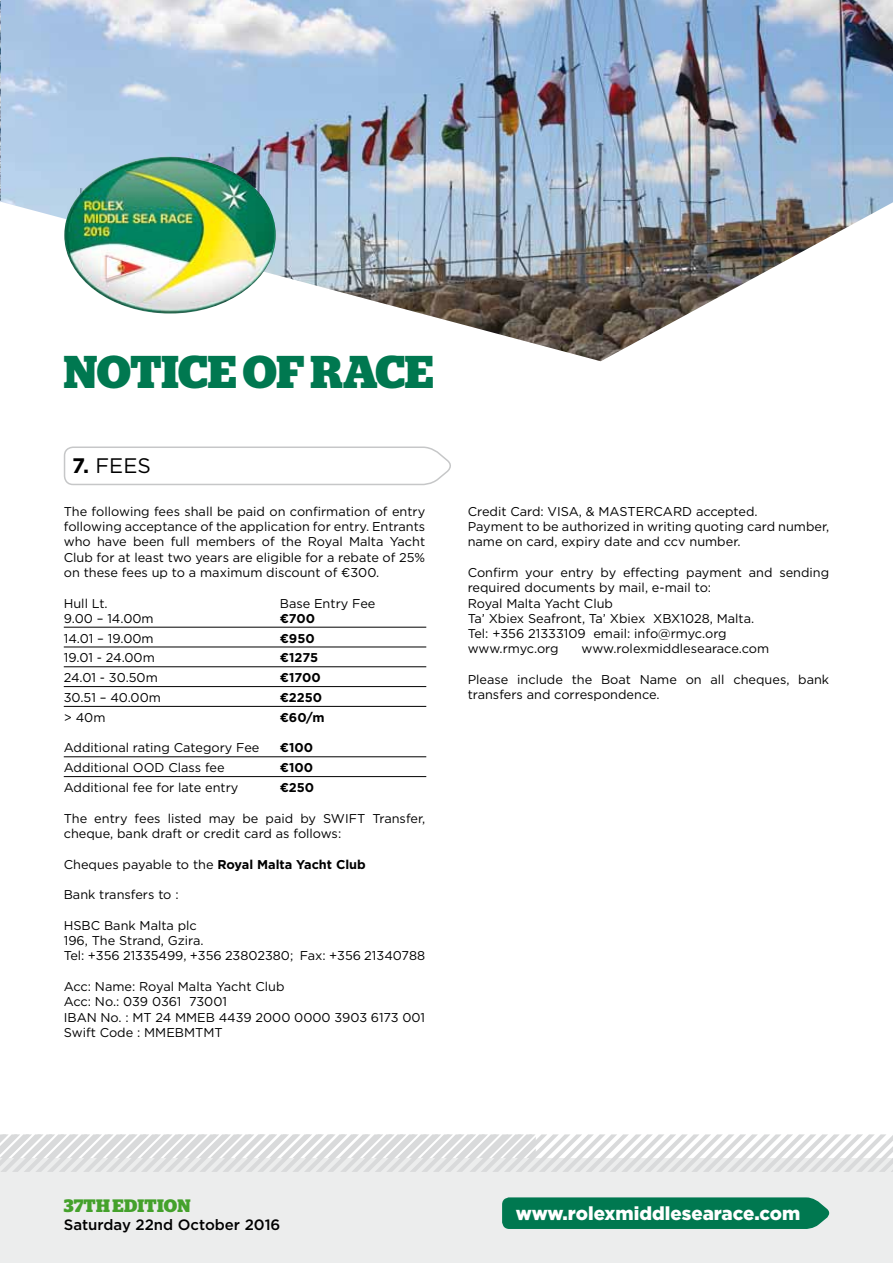
<style>
.page{position:relative;width:893px;height:1263px;background:#fff}
.page>*{position:absolute;margin:0;border:0;box-sizing:border-box;transform-origin:0 0}
.t1{font:700 45.9px "Stag";color:#007850}
.t2{font:21px "Gotham";color:#000}
.t3{font:900 18.75px "Gotham";color:#fff}
.t4{font:700 18px "Stag";letter-spacing:.01em;color:#44a12b}
.t5{font:500 15px "Gotham";color:#000}
.t6{font:12.75px/15.3px "Gotham";color:#000}
.t7{font:700 12.75px "Gotham";color:#000}
.s1{font-weight:700}
</style>
<div class="page">
<img style="left:0;top:0;width:1px;height:202px">
<div style="left:0;top:1158px;width:893px;height:105px;background:#eceded"></div>
<img style="left:1px;top:0;width:892px;height:361px">
<svg style="left:63px;top:446px;width:388px;height:40px"></svg>
<svg style="left:0;top:1134px;width:893px;height:38px"></svg>
<hr style="left:64px;top:627px;width:362px;height:1px;background:#000">
<hr style="left:64px;top:647px;width:362px;height:1px;background:#000">
<hr style="left:64px;top:666px;width:362px;height:1px;background:#000">
<hr style="left:64px;top:686px;width:362px;height:1px;background:#000">
<hr style="left:64px;top:706px;width:362px;height:1px;background:#000">
<hr style="left:64px;top:756px;width:362px;height:1px;background:#000">
<hr style="left:64px;top:776px;width:362px;height:1px;background:#000">
<div style="left:502px;top:1197px;width:328px;height:32px;background:#007850"></div>
<img style="left:64px;top:157px;width:212px;height:157px">
<h1 class="t1" style="left:64px;top:345px;width:371px">NOTICE OF RACE</h1>
<h2 class="t2" style="left:72px;top:454px;width:80px"><span class="s1">7.</span> FEES</h2>
<p class="t6" style="left:64px;top:503px;width:363px;text-align:justify">The following fees shall be paid on confirmation of entry following acceptance of the application for entry. Entrants who have been full members of the Royal Malta Yacht Club for at least two years are eligible for a rebate of 25% on these fees up to a maximum discount of ¤300.</p>
<p class="t6" style="left:64px;top:595px;width:45px">Hull Lt.</p>
<p class="t6" style="left:280px;top:595px;width:97px">Base Entry Fee</p>
<p class="t6" style="left:64px;top:610px;width:91px">9.00 – 14.00m</p>
<p class="t7" style="left:280px;top:611px;width:37px">¤700</p>
<p class="t6" style="left:64px;top:630px;width:91px">14.01 – 19.00m</p>
<p class="t7" style="left:280px;top:631px;width:36px">¤950</p>
<p class="t6" style="left:64px;top:650px;width:93px">19.01 - 24.00m</p>
<p class="t7" style="left:280px;top:651px;width:40px">¤1275</p>
<p class="t6" style="left:64px;top:670px;width:96px">24.01 - 30.50m</p>
<p class="t7" style="left:280px;top:670px;width:43px">¤1700</p>
<p class="t6" style="left:64px;top:690px;width:99px">30.51 – 40.00m</p>
<p class="t7" style="left:280px;top:690px;width:44px">¤2250</p>
<p class="t6" style="left:64px;top:709px;width:43px">&gt; 40m</p>
<p class="t7" style="left:280px;top:710px;width:46px">¤60/m</p>
<p class="t6" style="left:64px;top:740px;width:197px">Additional rating Category Fee</p>
<p class="t7" style="left:280px;top:741px;width:35px">¤100</p>
<p class="t6" style="left:64px;top:760px;width:162px">Additional OOD Class fee</p>
<p class="t7" style="left:280px;top:760px;width:35px">¤100</p>
<p class="t6" style="left:64px;top:780px;width:176px">Additional fee for late entry</p>
<p class="t7" style="left:280px;top:780px;width:36px">¤250</p>
<p class="t6" style="left:64px;top:810px;width:363px">The entry fees listed may be paid by SWIFT Transfer, cheque, bank draft or credit card as follows:</p>
<p class="t6" style="left:64px;top:856px;width:304px">Cheques payable to the <span class="s1">Royal Malta Yacht Club</span></p>
<p class="t6" style="left:64px;top:887px;width:116px">Bank transfers to :</p>
<p class="t6" style="left:64px;top:917px;width:363px">HSBC Bank Malta plc<br>196, The Strand, Gzira.<br>Tel: +356 21335499, +356 23802380; Fax: +356 21340788</p>
<p class="t6" style="left:64px;top:979px;width:363px">Acc: Name: Royal Malta Yacht Club<br>Acc: No.: 039 0361 73001<br>IBAN No. : MT 24 MMEB 4439 2000 0000 3903 6173 001<br>Swift Code : MMEBMTMT</p>
<p class="t6" style="left:468px;top:503px;width:363px">Credit Card: VISA, &amp; MASTERCARD accepted.<br>Payment to be authorized in writing quoting card number, name on card, expiry date and ccv number.</p>
<p class="t6" style="left:468px;top:564px;width:363px">Confirm your entry by effecting payment and sending required documents by mail, e-mail to:<br>Royal Malta Yacht Club<br>Ta’ Xbiex Seafront, Ta’ Xbiex XBX1028, Malta.<br>Tel: +356 21333109 email: info@rmyc.org<br>www.rmyc.org</p>
<p class="t6" style="left:582px;top:641px;width:189px">www.rolexmiddlesearace.com</p>
<p class="t6" style="left:468px;top:672px;width:363px">Please include the Boat Name on all cheques, bank transfers and correspondence.</p>
<h3 class="t4" style="left:64px;top:1195px;width:128px">37Th Edition</h3>
<p class="t5" style="left:64px;top:1216px;width:218px">Saturday 22nd October 2016</p>
<h3 class="t3" style="left:516px;top:1203px;width:286px">www.rolexmiddlesearace.com</h3>
</div>
